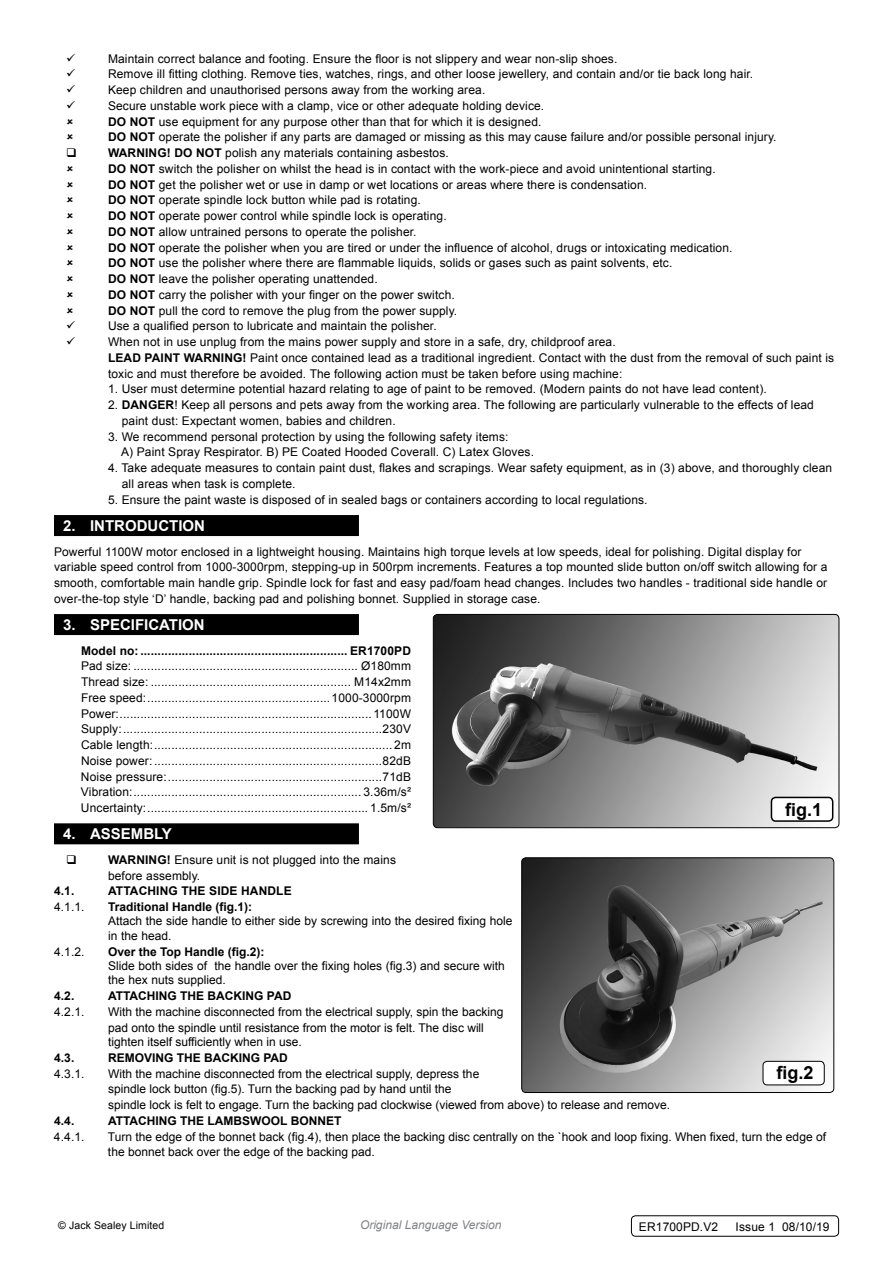
<style>
.page{position:relative;width:893px;height:1263px;background:#fff}
.page>*{position:absolute;margin:0;border:0;box-sizing:border-box;transform-origin:0 0}
.t1{font:700 18px "Arial";color:#000}
.t2{font:700 15px "Arial";color:#fff}
.t3{font:12px/15.8px "Arial";letter-spacing:.01em;color:#000}
.t4{font:700 12px "Arial";color:#000}
.t5{font:italic 12px "Arial";color:#808285}
.t6{font:10.5px "Arial";letter-spacing:.01em;color:#000}
.s1{font-weight:700}
</style>
<div class="page">
<div style="left:54px;top:515px;width:305px;height:21px;background:#000"></div>
<div style="left:54px;top:614px;width:305px;height:21px;background:#000"></div>
<div style="left:54px;top:823px;width:305px;height:21px;background:#000"></div>
<img style="left:433px;top:614px;width:406px;height:213px">
<div style="left:433px;top:614px;width:406px;height:214px;border:1px solid #000;border-radius:4px"></div>
<div style="left:771px;top:797px;width:62px;height:24px;background:#fff;border-radius:4px"></div>
<div style="left:771px;top:797px;width:62px;height:25px;border:2px solid #000;border-radius:4px"></div>
<img style="left:523px;top:859px;width:309px;height:232px">
<div style="left:521px;top:857px;width:313px;height:236px;border:1px solid #000;border-radius:4px"></div>
<div style="left:763px;top:1061px;width:61px;height:24px;background:#fff;border-radius:4px"></div>
<div style="left:763px;top:1061px;width:62px;height:24px;border:1px solid #000;border-radius:4px"></div>
<div style="left:631px;top:1215px;width:208px;height:21px;border:1px solid #000;border-radius:4px"></div>
<p class="t3" style="left:108px;top:51px;width:728px">Maintain correct balance and footing. Ensure the floor is not slippery and wear non-slip shoes.<br>Remove ill fitting clothing. Remove ties, watches, rings, and other loose jewellery, and contain and/or tie back long hair.<br>Keep children and unauthorised persons away from the working area.<br>Secure unstable work piece with a clamp, vice or other adequate holding device.<br><span class="s1">DO NOT</span> use equipment for any purpose other than that for which it is designed.<br><span class="s1">DO NOT</span> operate the polisher if any parts are damaged or missing as this may cause failure and/or possible personal injury.<br><span class="s1">WARNING! DO NOT</span> polish any materials containing asbestos.<br><span class="s1">DO NOT</span> switch the polisher on whilst the head is in contact with the work-piece and avoid unintentional starting.<br><span class="s1">DO NOT</span> get the polisher wet or use in damp or wet locations or areas where there is condensation.<br><span class="s1">DO NOT</span> operate spindle lock button while pad is rotating.<br><span class="s1">DO NOT</span> operate power control while spindle lock is operating.<br><span class="s1">DO NOT</span> allow untrained persons to operate the polisher.<br><span class="s1">DO NOT</span> operate the polisher when you are tired or under the influence of alcohol, drugs or intoxicating medication.<br><span class="s1">DO NOT</span> use the polisher where there are flammable liquids, solids or gases such as paint solvents, etc.<br><span class="s1">DO NOT</span> leave the polisher operating unattended.<br><span class="s1">DO NOT</span> carry the polisher with your finger on the power switch.<br><span class="s1">DO NOT</span> pull the cord to remove the plug from the power supply.<br>Use a qualified person to lubricate and maintain the polisher.<br>When not in use unplug from the mains power supply and store in a safe, dry, childproof area.<br><span class="s1">LEAD PAINT WARNING!</span> Paint once contained lead as a traditional ingredient. Contact with the dust from the removal of such paint is toxic and must therefore be avoided. The following action must be taken before using machine:</p>
<p class="t3" style="left:108px;top:381px;width:660px">1. User must determine potential hazard relating to age of paint to be removed. (Modern paints do not have lead content).</p>
<p class="t3" style="left:122px;top:397px;width:694px;text-indent:-14px">2. <span class="s1">DANGER</span>! Keep all persons and pets away from the working area. The following are particularly vulnerable to the effects of lead paint dust: Expectant women, babies and children.</p>
<p class="t3" style="left:121px;top:429px;width:414px;text-indent:-13px">3. We recommend personal protection by using the following safety items:<br>A) Paint Spray Respirator. B) PE Coated Hooded Coverall. C) Latex Gloves.</p>
<p class="t3" style="left:122px;top:460px;width:712px;text-indent:-14px">4. Take adequate measures to contain paint dust, flakes and scrapings. Wear safety equipment, as in (3) above, and thoroughly clean all areas when task is complete.</p>
<p class="t3" style="left:108px;top:492px;width:541px">5. Ensure the paint waste is disposed of in sealed bags or containers according to local regulations.</p>
<p class="t2" style="left:63px;top:515px;width:141px">2. INTRODUCTION</p>
<p class="t3" style="left:54px;top:544px;width:775px">Powerful 1100W motor enclosed in a lightweight housing. Maintains high torque levels at low speeds, ideal for polishing. Digital display for variable speed control from 1000-3000rpm, stepping-up in 500rpm increments. Features a top mounted slide button on/off switch allowing for a smooth, comfortable main handle grip. Spindle lock for fast and easy pad/foam head changes. Includes two handles - traditional side handle or over-the-top style ‘D’ handle, backing pad and polishing bonnet. Supplied in storage case.</p>
<p class="t2" style="left:63px;top:614px;width:56px">3. SPECIFIC</p>
<p class="t2" style="left:159px;top:614px;width:45px">ATION</p>
<p class="t4" style="left:81px;top:642px;width:322px">MODEL NO:............................................................ ER1700PD</p>
<p class="t3" style="left:81px;top:658px;width:332px;text-align:justify">Pad size: ................................................................. Ø180mm Thread size: .......................................................... M14x2mm Free speed:.....................................................1000-3000rpm Power:.........................................................................1100W Supply:...........................................................................230V Cable length:..................................................................... 2m Noise power: ..................................................................82dB Noise pressure:..............................................................71dB Vibration:.................................................................. 3.36m/s²<br>Uncertainty:................................................................ 1.5m/s²</p>
<p class="t2" style="left:63px;top:824px;width:101px">4. ASSEMBLY</p>
<p class="t3" style="left:108px;top:852px;width:289px"><span class="s1">WARNING!</span> Ensure unit is not plugged into the mains before assembly.</p>
<p class="t4" style="left:54px;top:883px;width:22px">4.1.</p>
<p class="t4" style="left:108px;top:883px;width:40px">ATTACHING</p>
<p class="t4" style="left:181px;top:883px;width:9px">THE</p>
<p class="t4" style="left:209px;top:883px;width:76px">SIDE HANDLE</p>
<p class="t3" style="left:54px;top:899px;width:32px">4.1.1.</p>
<p class="t4" style="left:108px;top:899px;width:146px">TRADITIONAL HANDLE (FIG.1):</p>
<p class="t3" style="left:108px;top:914px;width:406px;line-height:14.4px">Attach the side handle to either side by screwing into the desired fixing hole in the head.</p>
<p class="t3" style="left:54px;top:944px;width:32px">4.1.2.</p>
<p class="t4" style="left:108px;top:943px;width:158px">OVER THE TOP HANDLE (FIG.2):</p>
<p class="t3" style="left:108px;top:959px;width:398px;line-height:14.4px">Slide both sides of the handle over the fixing holes (fig.3) and secure with the hex nuts supplied.</p>
<p class="t4" style="left:54px;top:988px;width:22px">4.2.</p>
<p class="t4" style="left:108px;top:988px;width:39px">ATTACHING</p>
<p class="t4" style="left:180px;top:988px;width:9px">THE</p>
<p class="t4" style="left:208px;top:988px;width:43px">BAC KING</p>
<p class="t4" style="left:267px;top:988px;width:26px">PAD</p>
<p class="t3" style="left:54px;top:1004px;width:32px">4.2.1.</p>
<p class="t3" style="left:108px;top:1004px;width:397px">With the machine disconnected from the electrical supply, spin the backing pad onto the spindle until resistance from the motor is felt. The disc will</p>
<p class="t3" style="left:108px;top:1034px;width:195px">tighten itself sufficiently when in use.</p>
<p class="t4" style="left:54px;top:1049px;width:22px">4.3.</p>
<p class="t4" style="left:108px;top:1049px;width:45px">REMOVING</p>
<p class="t4" style="left:177px;top:1049px;width:9px">THE</p>
<p class="t4" style="left:204px;top:1049px;width:43px">BAC KING</p>
<p class="t4" style="left:263px;top:1049px;width:26px">PAD</p>
<p class="t3" style="left:54px;top:1065px;width:32px">4.3.1.</p>
<p class="t3" style="left:108px;top:1065px;width:564px">With the machine disconnected from the electrical supply, depress the<br>spindle lock button (fig.5). Turn the backing pad by hand until the<br>spindle lock is felt to engage. Turn the backing pad clockwise (viewed from above) to release and remove.</p>
<p class="t4" style="left:54px;top:1112px;width:22px">4.4.</p>
<p class="t4" style="left:108px;top:1112px;width:39px">ATTACHING</p>
<p class="t4" style="left:180px;top:1112px;width:9px">THE</p>
<p class="t4" style="left:208px;top:1112px;width:110px">LAMBSWOOL BONNET</p>
<p class="t3" style="left:54px;top:1128px;width:32px">4.4.1.</p>
<p class="t3" style="left:108px;top:1128px;width:719px">Turn the edge of the bonnet back (fig.4), then place the backing disc centrally on the `hook and loop fixing. When fixed, turn the edge of the bonnet back over the edge of the backing pad.</p>
<h1 class="t1" style="left:785px;top:797px;width:39px">FIG.1</h1>
<h1 class="t1" style="left:776px;top:1061px;width:39px">FIG.2</h1>
<p class="t6" style="left:58px;top:1218px;width:108px">© Jack Sealey Limited</p>
<p class="t5" style="left:360px;top:1217px;width:143px">Original Language Version</p>
<p class="t3" style="left:639px;top:1219px;width:81px">ER1700PD.V2</p>
<p class="t3" style="left:736px;top:1219px;width:95px">Issue 1 08/10/19</p>
</div>
